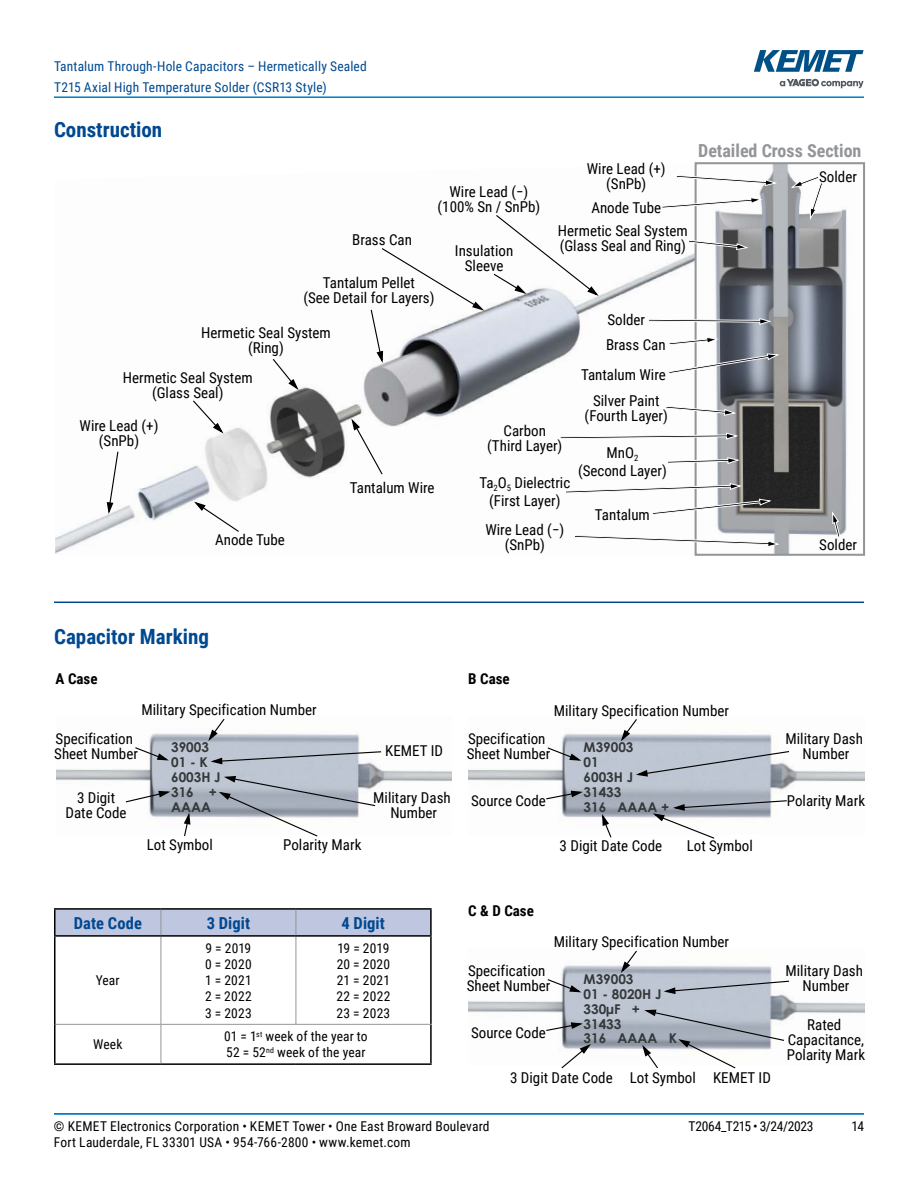
<style>
.page{position:relative;width:918px;height:1188px;background:#fff}
.page>*{position:absolute;margin:0;border:0;box-sizing:border-box;transform-origin:0 0}
.t1{font:700 21px "Roboto Condensed";color:#004990}
.t2{font:700 18px "Roboto Condensed";color:#939598}
.t3{font:700 16.5px "Roboto Condensed";letter-spacing:.005em;color:#004990}
.t4{font:15px/15px "Roboto Condensed";color:#000;text-align:center}
.t5{font:700 15px "Roboto Condensed";color:#000}
.t6{font:13.5px/16.2px "Roboto Condensed";letter-spacing:.015em;color:#000;text-align:justify}
.t7{font:13.5px/21px "Roboto Condensed";letter-spacing:.015em;color:#004990}
.t8{font:700 13.5px/15px "Century Gothic";color:#35383a}
.t9{font:13.5px "Roboto Condensed";letter-spacing:-.025em;color:#000}
</style>
<div class="page">
<hr style="left:54px;top:1113px;width:810px;height:2px;background:#007dc3">
<hr style="left:54px;top:96px;width:810px;height:2px;background:#007dc3">
<svg style="left:780px;top:79px;width:84px;height:9px"></svg>
<svg style="left:754px;top:50px;width:110px;height:22px"></svg>
<img style="left:55px;top:164px;width:640px;height:391px">
<img style="left:715px;top:165px;width:132px;height:388px">
<div style="left:695px;top:162px;width:170px;height:394px;border:2px solid #939598"></div>
<svg style="left:559px;top:432px;width:180px;height:8px"></svg>
<svg style="left:667px;top:457px;width:74px;height:7px"></svg>
<svg style="left:665px;top:405px;width:72px;height:11px"></svg>
<svg style="left:832px;top:510px;width:9px;height:28px"></svg>
<svg style="left:565px;top:483px;width:207px;height:32px"></svg>
<svg style="left:648px;top:318px;width:124px;height:7px"></svg>
<svg style="left:790px;top:175px;width:34px;height:46px"></svg>
<svg style="left:688px;top:239px;width:61px;height:11px"></svg>
<svg style="left:675px;top:175px;width:103px;height:11px"></svg>
<svg style="left:661px;top:197px;width:103px;height:12px"></svg>
<svg style="left:668px;top:336px;width:52px;height:10px"></svg>
<svg style="left:668px;top:353px;width:112px;height:21px"></svg>
<svg style="left:574px;top:535px;width:207px;height:13px"></svg>
<svg style="left:350px;top:416px;width:34px;height:60px"></svg>
<svg style="left:106px;top:450px;width:13px;height:67px"></svg>
<svg style="left:192px;top:500px;width:48px;height:33px"></svg>
<svg style="left:272px;top:358px;width:28px;height:34px"></svg>
<svg style="left:192px;top:399px;width:33px;height:36px"></svg>
<svg style="left:492px;top:214px;width:109px;height:84px"></svg>
<svg style="left:370px;top:247px;width:114px;height:119px"></svg>
<hr style="left:54px;top:602px;width:810px;height:1px;background:#004990">
<img style="left:56px;top:733px;width:396px;height:84px">
<svg style="left:134px;top:746px;width:38px;height:15px"></svg>
<svg style="left:207px;top:718px;width:19px;height:25px"></svg>
<svg style="left:208px;top:751px;width:174px;height:14px;background:#b3b9c4"></svg>
<svg style="left:125px;top:790px;width:48px;height:13px"></svg>
<svg style="left:216px;top:775px;width:160px;height:62px"></svg>
<svg style="left:183px;top:810px;width:8px;height:27px"></svg>
<img style="left:469px;top:733px;width:395px;height:85px">
<svg style="left:546px;top:746px;width:38px;height:16px"></svg>
<svg style="left:545px;top:790px;width:41px;height:10px"></svg>
<svg style="left:633px;top:750px;width:157px;height:27px;background:#b5bcc8"></svg>
<svg style="left:650px;top:800px;width:138px;height:39px"></svg>
<svg style="left:619px;top:719px;width:19px;height:25px"></svg>
<svg style="left:601px;top:811px;width:11px;height:27px"></svg>
<img style="left:469px;top:965px;width:395px;height:84px">
<svg style="left:546px;top:978px;width:38px;height:15px"></svg>
<svg style="left:545px;top:1021px;width:41px;height:11px"></svg>
<svg style="left:661px;top:980px;width:129px;height:15px;background:#b5bbc6"></svg>
<svg style="left:619px;top:950px;width:19px;height:25px"></svg>
<svg style="left:560px;top:1042px;width:33px;height:27px"></svg>
<svg style="left:641px;top:1009px;width:144px;height:60px"></svg>
<hr style="left:161px;top:937px;width:1px;height:87px;background:#939598">
<hr style="left:296px;top:937px;width:1px;height:87px;background:#939598">
<hr style="left:56px;top:1024px;width:105px;height:1px;background:#939598">
<hr style="left:54px;top:937px;width:2px;height:87px;background:#000">
<hr style="left:430px;top:937px;width:2px;height:87px;background:#000">
<hr style="left:54px;top:1024px;width:2px;height:39px;background:#000">
<hr style="left:54px;top:1063px;width:107px;height:2px;background:#000">
<hr style="left:54px;top:908px;width:107px;height:2px;background:#000">
<hr style="left:54px;top:910px;width:2px;height:25px;background:#000">
<hr style="left:161px;top:908px;width:135px;height:2px;background:#000">
<hr style="left:296px;top:908px;width:136px;height:2px;background:#000">
<hr style="left:430px;top:910px;width:2px;height:25px;background:#000">
<hr style="left:54px;top:935px;width:107px;height:2px;background:#000">
<hr style="left:161px;top:935px;width:135px;height:2px;background:#000">
<hr style="left:296px;top:935px;width:136px;height:2px;background:#000">
<svg style="left:55px;top:909px;width:376px;height:27px;background:#b3bad2"></svg>
<hr style="left:161px;top:1024px;width:135px;height:1px;background:#939598">
<hr style="left:161px;top:1025px;width:1px;height:38px;background:#939598">
<hr style="left:296px;top:1024px;width:136px;height:1px;background:#939598">
<hr style="left:430px;top:1025px;width:2px;height:38px;background:#000">
<hr style="left:161px;top:1063px;width:135px;height:2px;background:#000">
<hr style="left:296px;top:1063px;width:136px;height:2px;background:#000">
<p class="t7" style="left:54px;top:55px;width:314px">Tantalum Through-Hole Capacitors – Hermetically Sealed<br>T215 Axial High Temperature Solder (CSR13 Style)</p>
<h1 class="t1" style="left:54px;top:115px;width:110px">Construction</h1>
<p class="t4" style="left:352px;top:231px;width:61px">Brass Can</p>
<p class="t4" style="left:438px;top:184px;width:104px">Wire Lead (−) (100% Sn / SnPb)</p>
<p class="t4" style="left:455px;top:242px;width:60px">Insulation<br>Sleeve</p>
<p class="t4" style="left:303px;top:274px;width:133px">Tantalum Pellet<br>(See Detail for Layers)</p>
<p class="t4" style="left:201px;top:325px;width:131px">Hermetic Seal System (Ring)</p>
<p class="t4" style="left:587px;top:161px;width:80px">Wire Lead (+) (SnPb)</p>
<p class="t4" style="left:558px;top:195px;width:131px;line-height:23.4px">Anode Tube<br>Hermetic Seal System</p>
<p class="t4" style="left:560px;top:238px;width:128px">(Glass Seal and Ring)</p>
<p class="t4" style="left:607px;top:311px;width:39px">Solder</p>
<p class="t4" style="left:606px;top:336px;width:61px">Brass Can</p>
<p class="t4" style="left:123px;top:369px;width:131px">Hermetic Seal System (Glass Seal)</p>
<p class="t4" style="left:80px;top:418px;width:80px">Wire Lead (+) (SnPb)</p>
<p class="t4" style="left:215px;top:532px;width:71px">Anode Tube</p>
<p class="t4" style="left:350px;top:480px;width:86px">Tantalum Wire</p>
<p class="t4" style="left:487px;top:423px;width:77px">Carbon (Third Layer)</p>
<p class="t4" style="left:479px;top:473px;width:92px;line-height:18px">Ta<sub>2</sub>O<sub>5</sub> Dielectric (First Layer)</p>
<p class="t4" style="left:485px;top:521px;width:80px">Wire Lead (−) (SnPb)</p>
<p class="t4" style="left:581px;top:366px;width:86px">Tantalum Wire</p>
<p class="t4" style="left:585px;top:392px;width:85px">Silver Paint (Fourth Layer)</p>
<p class="t4" style="left:578px;top:443px;width:90px;line-height:18px">MnO<sub>2<br></sub>(Second Layer)</p>
<p class="t4" style="left:595px;top:507px;width:56px">Tantalum</p>
<p class="t2" style="left:698px;top:138px;width:165px">Detailed Cross Section</p>
<p class="t4" style="left:819px;top:168px;width:39px">Solder</p>
<p class="t4" style="left:819px;top:537px;width:39px">Solder</p>
<h1 class="t1" style="left:54px;top:621px;width:157px">Capacitor Marking</h1>
<p class="t5" style="left:56px;top:668px;width:44px">A Case</p>
<p class="t5" style="left:468px;top:668px;width:43px">B Case</p>
<p class="t4" style="left:141px;top:702px;width:177px">Military Specification Number</p>
<p class="t4" style="left:54px;top:731px;width:85px;text-align:left">Specification<br>Sheet Number</p>
<p class="t4" style="left:66px;top:789px;width:63px">3 Digit<br>Date Code</p>
<p class="t8" style="left:171px;top:739px;width:51px">39003<br>01 - K<br>6003H J<br>316 +<br>AAAA</p>
<p class="t4" style="left:147px;top:837px;width:68px">Lot Symbol</p>
<p class="t4" style="left:283px;top:837px;width:80px">Polarity Mark</p>
<p class="t4" style="left:385px;top:743px;width:59px">KEMET ID</p>
<p class="t4" style="left:373px;top:789px;width:79px">Military Dash<br>Number</p>
<p class="t4" style="left:554px;top:702px;width:177px">Military Specification Number</p>
<p class="t4" style="left:467px;top:731px;width:85px;text-align:left">Specification<br>Sheet Number</p>
<p class="t4" style="left:786px;top:731px;width:79px">Military Dash<br>Number</p>
<p class="t4" style="left:471px;top:792px;width:76px">Source Code</p>
<p class="t4" style="left:787px;top:793px;width:80px">Polarity Mark</p>
<p class="t4" style="left:560px;top:838px;width:104px">3 Digit Date Code</p>
<p class="t4" style="left:687px;top:838px;width:68px">Lot Symbol</p>
<p class="t8" style="left:584px;top:739px;width:87px">M39003<br>01<br>6003H J<br>31433<br>316 AAAA +</p>
<p class="t3" style="left:74px;top:911px;width:70px">Date Code</p>
<p class="t3" style="left:207px;top:911px;width:45px">3 Digit</p>
<p class="t3" style="left:342px;top:911px;width:45px">4 Digit</p>
<p class="t6" style="left:96px;top:972px;width:25px">Year</p>
<p class="t6" style="left:205px;top:939px;width:48px">9 = 2019<br>0 = 2020<br>1 = 2021<br>2 = 2022<br>3 = 2023</p>
<p class="t6" style="left:337px;top:939px;width:55px">19 = 2019<br>20 = 2020<br>21 = 2021<br>22 = 2022<br>23 = 2023</p>
<p class="t6" style="left:93px;top:1036px;width:31px">Week</p>
<p class="t6" style="left:224px;top:1028px;width:145px">01 = 1<sup>st</sup> week of the year to<br>52 = 52<sup>nd</sup> week of the year</p>
<p class="t5" style="left:468px;top:900px;width:67px">C &amp; D Case</p>
<p class="t4" style="left:554px;top:934px;width:177px">Military Specification Number</p>
<p class="t4" style="left:467px;top:963px;width:85px;text-align:left">Specification<br>Sheet Number</p>
<p class="t4" style="left:786px;top:963px;width:79px">Military Dash<br>Number</p>
<p class="t4" style="left:471px;top:1024px;width:76px">Source Code</p>
<p class="t4" style="left:510px;top:1069px;width:262px">3 Digit Date Code Lot Symbol KEMET ID</p>
<p class="t8" style="left:584px;top:971px;width:95px">M39003<br>01 - 8020H J<br>330µF +<br>31433<br>316 AAAA K</p>
<p class="t4" style="left:787px;top:1017px;width:80px">Rated<br>Capacitance,<br>Polarity Mark</p>
<p class="t6" style="left:54px;top:1117px;width:437px">© KEMET Electronics Corporation • KEMET Tower • One East Broward Boulevard</p>
<p class="t9" style="left:689px;top:1116px;width:127px">T2064_T215 • 3/24/2023</p>
<p class="t6" style="left:852px;top:1117px;width:14px">14</p>
<p class="t6" style="left:54px;top:1133px;width:358px">Fort Lauderdale, FL 33301 USA • 954-766-2800 • www.kemet.com</p>
</div>
